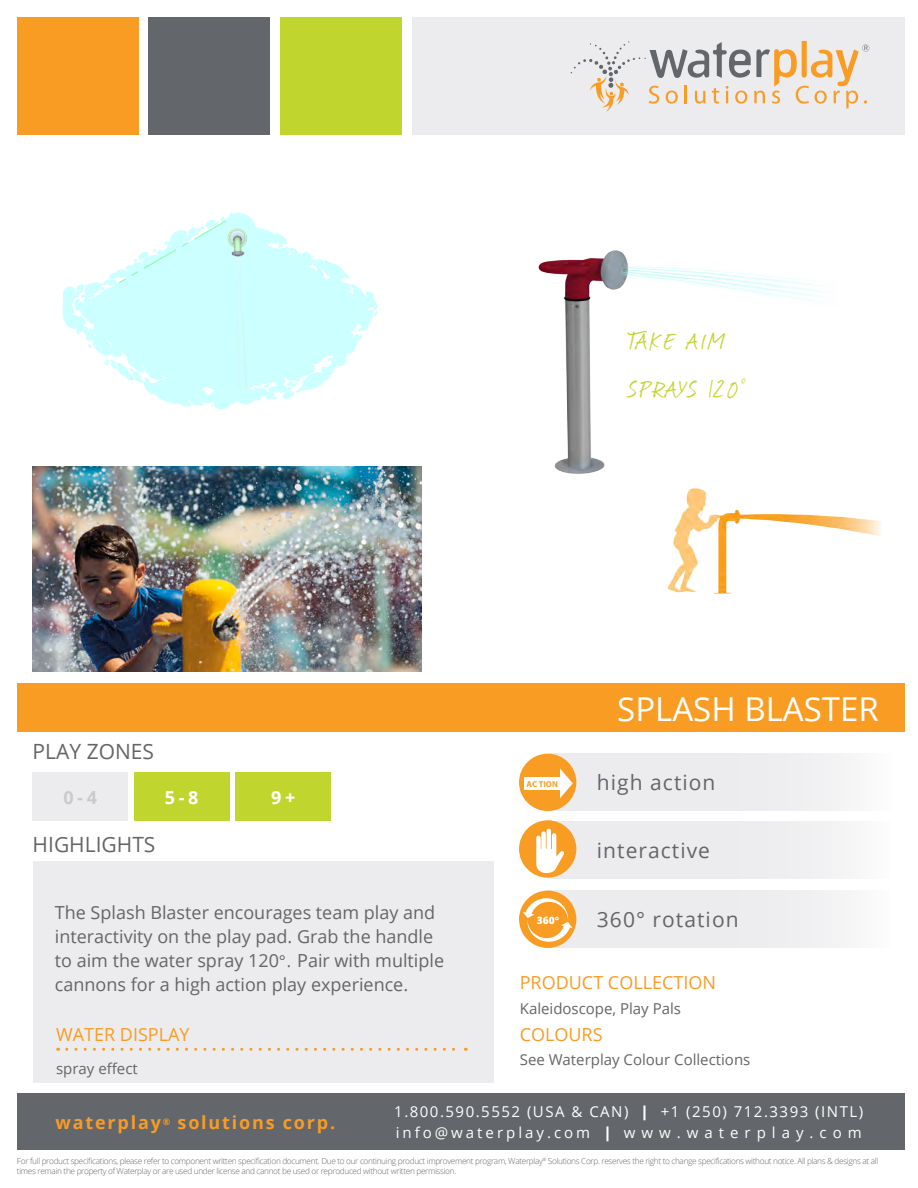
<style>
.page{position:relative;width:918px;height:1188px;background:#fff}
.page>*{position:absolute;margin:0;border:0;box-sizing:border-box;transform-origin:0 0}
.t1{font:33px "Open Sans";color:#fff}
.t2{font:27px "Journal";letter-spacing:.04em;color:#c1d52f}
.t3{font:27px "Journal";letter-spacing:.1em;color:#c1d52f}
.t4{font:21px "Open Sans";letter-spacing:.05em;color:#656568}
.t5{font:21px "Open Sans";color:#656568}
.t6{font:18px/24px "Open Sans";color:#656568}
.t7{font:18px "Open Sans";color:#f89c24}
.t8{font:700 18px "Open Sans";letter-spacing:.1em;color:#f89c24}
.t9{font:700 18px "Open Sans";color:#fff}
.t10{font:700 18px "Open Sans";color:#cbcacb}
.t11{font:15px/21px "Open Sans";letter-spacing:.1em;color:#fff}
.t12{font:15px "Open Sans";color:#656568}
.t13{font:800 10.2px "Open Sans";color:#fff}
.t14{font:700 8.55px "Myriad Pro";color:#f89c24}
.t15{font:300 8.25px/9.9px "Open Sans";letter-spacing:-.04em;color:#63666a}
.s1{font-size:16.5px}
.s2{font-weight:800}
</style>
<div class="page">
<div style="left:412px;top:18px;width:492px;height:117px;background:#ececee"></div>
<div style="left:548px;top:822px;width:343px;height:57px;background:#ececee"></div>
<div style="left:548px;top:753px;width:344px;height:57px;background:#ececee"></div>
<div style="left:17px;top:683px;width:888px;height:49px;background:#f89c24"></div>
<div style="left:17px;top:18px;width:121px;height:117px;background:#f89c24"></div>
<div style="left:149px;top:18px;width:121px;height:117px;background:#63666a"></div>
<div style="left:280px;top:18px;width:122px;height:117px;background:#c1d52f"></div>
<div style="left:17px;top:1093px;width:887px;height:57px;background:#63666a"></div>
<div style="left:33px;top:861px;width:461px;height:222px;background:#ececee"></div>
<div style="left:548px;top:891px;width:343px;height:57px;background:#ececee"></div>
<svg style="left:571px;top:41px;width:299px;height:68px"></svg>
<svg style="left:63px;top:229px;width:315px;height:180px;fill:#cff"></svg>
<svg style="left:119px;top:226px;width:86px;height:57px"></svg>
<img style="left:33px;top:467px;width:389px;height:205px">
<img style="left:205px;top:212px;width:57px;height:176px">
<img style="left:385px;top:82px;width:452px;height:472px">
<img style="left:659px;top:388px;width:222px;height:206px">
<div style="left:134px;top:773px;width:95px;height:48px;background:#c1d52f"></div>
<div style="left:236px;top:773px;width:95px;height:48px;background:#c1d52f"></div>
<div style="left:33px;top:773px;width:95px;height:48px;background:#ececee"></div>
<svg style="left:67px;top:1048px;width:399px;height:3px"></svg>
<div style="left:519px;top:754px;width:57px;height:57px;background:#f89c24;border-radius:50%"></div>
<svg style="left:560px;top:768px;width:13px;height:30px"></svg>
<div style="left:524px;top:777px;width:38px;height:13px;background:#fff"></div>
<div style="left:519px;top:820px;width:57px;height:58px;background:#f89c24;border-radius:50%"></div>
<svg style="left:536px;top:829px;width:28px;height:44px"></svg>
<div style="left:519px;top:891px;width:57px;height:57px;background:#f89c24;border-radius:50%"></div>
<svg style="left:523px;top:898px;width:50px;height:44px"></svg>
<p class="t3" style="left:628px;top:323px;width:98px">TAKE AIM</p>
<p class="t2" style="left:628px;top:371px;width:119px">SPRAYS 120°</p>
<h3 class="t5" style="left:33px;top:737px;width:123px">PLAY ZONES</h3>
<p class="t10" style="left:63px;top:784px;width:35px">0-4</p>
<h3 class="t9" style="left:165px;top:784px;width:35px">5-8</h3>
<h3 class="t9" style="left:271px;top:784px;width:26px">9+</h3>
<h3 class="t5" style="left:33px;top:830px;width:124px">HIGHLIGHTS</h3>
<p class="t6" style="left:55px;top:900px;width:391px">The Splash Blaster encourages team play and interactivity on the play pad. Grab the handle to aim the water spray 120<span class="s1">°.</span> Pair with multiple cannons for a high action play experience.</p>
<h3 class="t7" style="left:56px;top:1022px;width:135px">WATER DISPLAY</h3>
<h3 class="t12" style="left:56px;top:1058px;width:83px">spray effect</h3>
<p class="t14" style="left:526px;top:778px;width:33px">AC TION</p>
<p class="t13" style="left:537px;top:913px;width:24px">360°</p>
<p class="t1" style="left:617px;top:686px;width:263px">SPLASH BLASTER</p>
<p class="t4" style="left:597px;top:768px;width:120px">high action</p>
<p class="t4" style="left:597px;top:836px;width:115px">interactive</p>
<p class="t4" style="left:597px;top:905px;width:143px">360° rotation</p>
<p class="t7" style="left:520px;top:970px;width:198px">PRODUCT COLLECTION</p>
<p class="t12" style="left:520px;top:998px;width:163px">Kaleidoscope, Play Pals</p>
<p class="t7" style="left:520px;top:1022px;width:84px">COLOURS</p>
<p class="t12" style="left:520px;top:1049px;width:232px">See Waterplay Colour Collections</p>
<h3 class="t8" style="left:56px;top:1110px;width:281px">waterplay<sup>®</sup> solutions corp.</h3>
<h3 class="t11" style="left:394px;top:1100px;width:470px">1.800.590.5552 (USA &amp; CAN) <span class="s2">|</span> +1 (250) 712.3393 (INTL) info@waterplay.com <span class="s2">|</span> w w w . w a t e r p l a y . c o m</h3>
<p class="t15" style="left:17px;top:1156px;width:863px">For full product specifications, please refer to component written specification document. Due to our continuing product improvement program, Waterplay<sup>®</sup> Solutions Corp. reserves the right to change specifications without notice. All plans &amp; designs at all times remain the property of Waterplay or are used under license and cannot be used or reproduced without written permission.</p>
</div>
